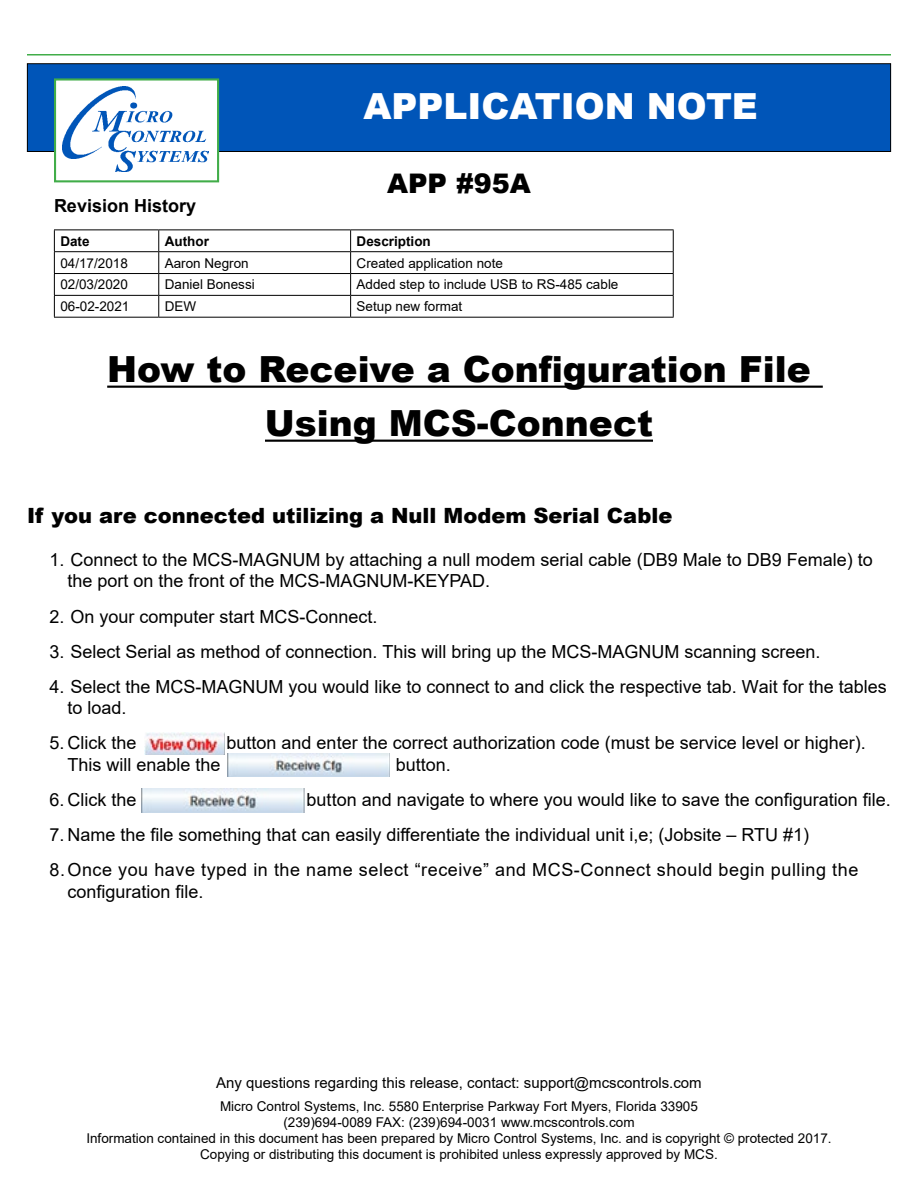
<style>
.page{position:relative;width:918px;height:1188px;background:#fff}
.page>*{position:absolute;margin:0;border:0;box-sizing:border-box;transform-origin:0 0}
.t1{font:900 36px/54px "Arial";color:#000;text-align:center}
.t2{font:900 36px "Arial";color:#fff}
.t3{font:900 27px "Arial";color:#000}
.t4{font:900 21px "Arial";color:#000}
.t5{font:18px/21.6px "Arial";color:#000}
.t6{font:700 18px "Arial";color:#000}
.t7{font:15px "Arial";color:#000}
.t8{font:13.5px/16.2px "Arial";color:#000;text-align:center}
.t9{font:700 13.5px "Arial";color:#000}
</style>
<div class="page">
<hr style="left:27px;top:54px;width:864px;height:2px;background:#41ad49">
<div style="left:27px;top:64px;width:864px;height:88px;background:#0055b8"></div>
<div style="left:27px;top:63px;width:864px;height:89px;border:1px solid #000"></div>
<div style="left:55px;top:79px;width:163px;height:102px;background:#fff"></div>
<img style="left:63px;top:86px;width:146px;height:86px">
<div style="left:54px;top:78px;width:165px;height:104px;border:2px solid #41ad49"></div>
<hr style="left:54px;top:230px;width:105px;height:1px;background:#000">
<hr style="left:159px;top:230px;width:192px;height:1px;background:#000">
<hr style="left:351px;top:230px;width:323px;height:1px;background:#000">
<hr style="left:54px;top:251px;width:105px;height:1px;background:#000">
<hr style="left:159px;top:251px;width:192px;height:1px;background:#000">
<hr style="left:351px;top:251px;width:323px;height:1px;background:#000">
<hr style="left:54px;top:273px;width:105px;height:1px;background:#000">
<hr style="left:159px;top:273px;width:192px;height:1px;background:#000">
<hr style="left:351px;top:273px;width:323px;height:1px;background:#000">
<hr style="left:54px;top:295px;width:105px;height:1px;background:#000">
<svg style="left:54px;top:230px;width:1px;height:87px"></svg>
<hr style="left:159px;top:295px;width:192px;height:1px;background:#000">
<svg style="left:158px;top:230px;width:1px;height:87px"></svg>
<hr style="left:351px;top:295px;width:323px;height:1px;background:#000">
<svg style="left:350px;top:230px;width:1px;height:87px"></svg>
<svg style="left:673px;top:230px;width:1px;height:87px"></svg>
<hr style="left:54px;top:317px;width:105px;height:1px;background:#000">
<hr style="left:159px;top:317px;width:192px;height:1px;background:#000">
<hr style="left:351px;top:317px;width:323px;height:1px;background:#000">
<hr style="left:107px;top:386px;width:716px;height:2px;background:#000">
<hr style="left:265px;top:440px;width:388px;height:2px;background:#000">
<img style="left:145px;top:732px;width:79px;height:23px">
<img style="left:227px;top:753px;width:163px;height:24px">
<img style="left:142px;top:789px;width:162px;height:24px">
<h1 class="t2" style="left:363px;top:80px;width:396px">APPLICATION NOTE</h1>
<p class="t6" style="left:54px;top:193px;width:144px">Revision History</p>
<h2 class="t3" style="left:387px;top:163px;width:145px">APP #95A</h2>
<p class="t9" style="left:60px;top:231px;width:31px">Date</p>
<p class="t9" style="left:165px;top:231px;width:46px">Author</p>
<p class="t9" style="left:357px;top:231px;width:76px">Description</p>
<p class="t8" style="left:60px;top:255px;width:69px">04/17/2018</p>
<p class="t8" style="left:165px;top:255px;width:86px">Aaron Negron</p>
<p class="t8" style="left:357px;top:255px;width:148px">Created application note</p>
<p class="t8" style="left:60px;top:276px;width:69px">02/03/2020</p>
<p class="t8" style="left:165px;top:276px;width:92px">Daniel Bonessi</p>
<p class="t8" style="left:357px;top:276px;width:263px">Added step to include USB to RS-485 cable</p>
<p class="t8" style="left:60px;top:298px;width:71px">06-02-2021</p>
<p class="t8" style="left:165px;top:298px;width:33px">DEW</p>
<p class="t8" style="left:357px;top:298px;width:107px">Setup new format</p>
<h1 class="t1" style="left:107px;top:341px;width:705px">How to Receive a Configuration File<br>Using MCS-Connect</h1>
<p class="t4" style="left:27px;top:500px;width:647px">If you are connected utilizing a Null Modem Serial Cable</p>
<p class="t5" style="left:68px;top:549px;width:807px;text-indent:-18px">1. Connect to the MCS-MAGNUM by attaching a null modem serial cable (DB9 Male to DB9 Female) to the port on the front of the MCS-MAGNUM-KEYPAD.</p>
<p class="t5" style="left:49px;top:605px;width:330px">2. On your computer start MCS-Connect.</p>
<p class="t5" style="left:49px;top:640px;width:772px">3. Select Serial as method of connection. This will bring up the MCS-MAGNUM scanning screen.</p>
<p class="t5" style="left:68px;top:675px;width:821px;text-indent:-18px">4. Select the MCS-MAGNUM you would like to connect to and click the respective tab. Wait for the tables to load.</p>
<p class="t5" style="left:50px;top:732px;width:89px">5. Click the</p>
<p class="t5" style="left:227px;top:732px;width:641px">button and enter the correct authorization code (must be service level or higher).</p>
<p class="t5" style="left:68px;top:754px;width:155px">This will enable the</p>
<p class="t5" style="left:396px;top:754px;width:57px">button.</p>
<p class="t5" style="left:50px;top:789px;width:89px">6. Click the</p>
<p class="t5" style="left:307px;top:789px;width:586px">button and navigate to where you would like to save the configuration file.</p>
<p class="t5" style="left:50px;top:817px;width:810px;line-height:35.1px">7. Name the file something that can easily differentiate the individual unit i,e; (Jobsite – RTU #1)<br>8.Once you have typed in the name select “receive” and MCS-Connect should begin pulling the</p>
<p class="t5" style="left:68px;top:881px;width:138px">configuration file.</p>
<p class="t7" style="left:216px;top:1072px;width:487px">Any questions regarding this release, contact: support@mcscontrols.com</p>
<p class="t8" style="left:86px;top:1098px;width:747px">Micro Control Systems, Inc. 5580 Enterprise Parkway Fort Myers, Florida 33905<br>(239)694-0089 FAX: (239)694-0031 www.mcscontrols.com<br>Information contained in this document has been prepared by Micro Control Systems, Inc. and is copyright © protected 2017.<br>Copying or distributing this document is prohibited unless expressly approved by MCS.</p>
</div>
